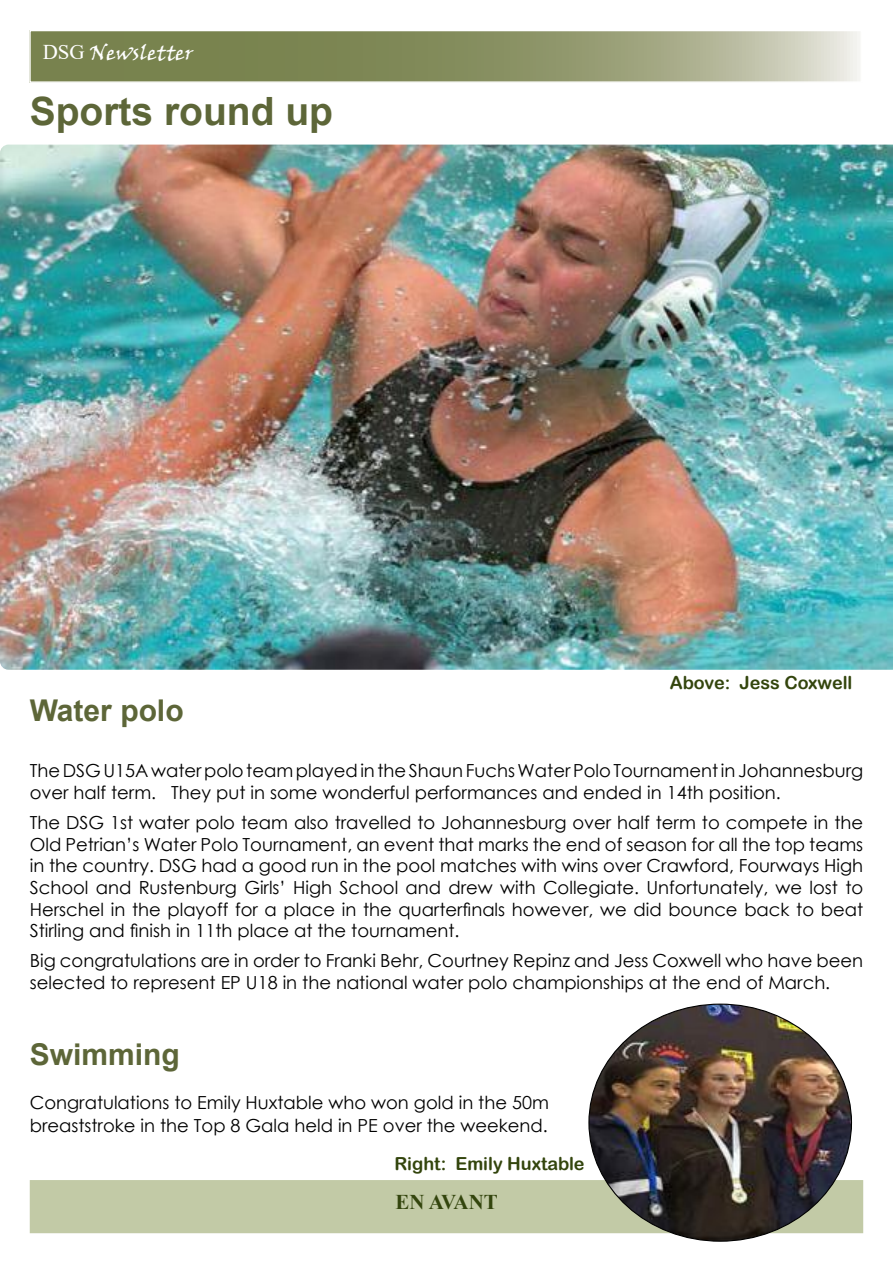
<style>
.page{position:relative;width:893px;height:1263px;background:#fff}
.page>*{position:absolute;margin:0;border:0;box-sizing:border-box;transform-origin:0 0}
.t1{font:700 39px "Arial";color:#5d6638}
.t2{font:700 30px "Arial";color:#5d6638}
.t3{font:21px "Viner Hand ITC";color:#fff}
.t4{font:700 21px "Times New Roman";color:#33450d}
.t5{font:18px/21.6px "Century Gothic";color:#000}
.t6{font:18px "Arial Rounded MT Bold";color:#33450d}
.s1{font-family:"Times New Roman"}
</style>
<div class="page">
<div style="left:30px;top:1180px;width:833px;height:53px;background:#c2caa6"></div>
<img style="left:0;top:145px;width:893px;height:525px">
<img style="left:589px;top:1005px;width:262px;height:236px">
<svg style="left:32px;top:33px;width:828px;height:47px;background:#92996e"></svg>
<div style="left:29px;top:30px;width:834px;height:53px;border:2px solid #fff"></div>
<p class="t3" style="left:43px;top:39px;width:152px"><span class="s1">DSG</span> Newsletter</p>
<h1 class="t1" style="left:30px;top:84px;width:305px">Sports round up</h1>
<p class="t6" style="left:670px;top:672px;width:184px">Above: Jess Coxwell</p>
<h2 class="t2" style="left:30px;top:690px;width:155px">Water polo</h2>
<p class="t5" style="left:30px;top:760px;width:835px">The DSG U15A water polo team played in the Shaun Fuchs Water Polo Tournament in Johannesburg over half term. They put in some wonderful performances and ended in 14th position.</p>
<p class="t5" style="left:30px;top:812px;width:835px;text-align:justify">The DSG 1st water polo team also travelled to Johannesburg over half term to compete in the Old Petrian’s Water Polo Tournament, an event that marks the end of season for all the top teams in the country. DSG had a good run in the pool matches with wins over Crawford, Fourways High School and Rustenburg Girls’ High School and drew with Collegiate. Unfortunately, we lost to Herschel in the playoff for a place in the quarterfinals however, we did bounce back to beat Stirling and finish in 11th place at the tournament.</p>
<p class="t5" style="left:30px;top:950px;width:835px">Big congratulations are in order to Franki Behr, Courtney Repinz and Jess Coxwell who have been selected to represent EP U18 in the national water polo championships at the end of March.</p>
<h2 class="t2" style="left:30px;top:1034px;width:152px">Swimming</h2>
<p class="t5" style="left:30px;top:1090px;width:521px;line-height:23.4px">Congratulations to Emily Huxtable who won gold in the 50m breaststroke in the Top 8 Gala held in PE over the weekend.</p>
<p class="t6" style="left:394px;top:1153px;width:192px">Right: Emily Huxtable</p>
<p class="t4" style="left:395px;top:1187px;width:104px">EN AVANT</p>
</div>
